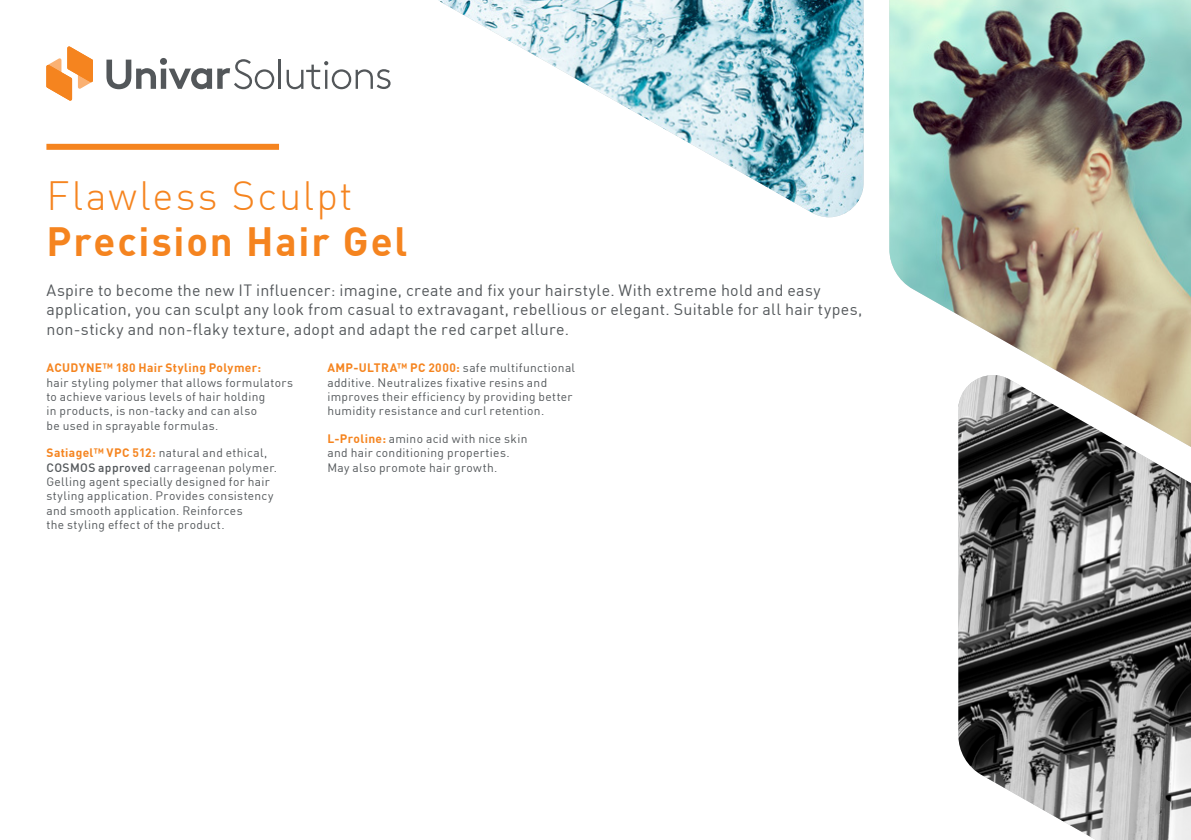
<style>
.page{position:relative;width:1191px;height:840px;background:#fff}
.page>*{position:absolute;margin:0;border:0;box-sizing:border-box;transform-origin:0 0}
.t1{font:700 40px "DIN Pro";letter-spacing:.045em;color:#f5841f}
.t2{font:300 40px "DIN Pro";letter-spacing:.05em;color:#f5841f}
.t3{font:16px/19.2px "DIN Pro";letter-spacing:.015em;color:#53575a}
.t4{font:12px/14.4px "DIN Pro";letter-spacing:.025em;color:#53575a}
.t5{font:700 12px "DIN Pro";letter-spacing:.03em;color:#f5841f}
.s1{font-weight:700;color:#f5841f}
.s2{font-weight:500}
</style>
<div class="page">
<img style="left:958px;top:502px;width:233px;height:337px">
<img style="left:438px;top:0;width:425px;height:217px">
<svg style="left:958px;top:446px;width:233px;height:56px;background:#616161"></svg>
<img style="left:889px;top:0;width:302px;height:446px">
<div style="left:46px;top:144px;width:233px;height:6px;background:#f5841f"></div>
<svg style="left:106px;top:58px;width:168px;height:31px"></svg>
<hr style="left:279px;top:59px;width:2px;height:30px;background:#53575a">
<svg style="left:286px;top:61px;width:104px;height:28px"></svg>
<svg style="left:46px;top:46px;width:47px;height:55px"></svg>
<h1 class="t2" style="left:46px;top:165px;width:307px">Flawless Sculpt</h1>
<h1 class="t1" style="left:46px;top:210px;width:362px">Precision Hair Gel</h1>
<p class="t3" style="left:46px;top:279px;width:817px">Aspire to become the new IT influencer: imagine, create and fix your hairstyle. With extreme hold and easy application, you can sculpt any look from casual to extravagant, rebellious or elegant. Suitable for all hair types, non-sticky and non-flaky texture, adopt and adapt the red carpet allure.</p>
<p class="t5" style="left:46px;top:358px;width:216px">ACUDYNE™ 180 Hair Styling Polymer:</p>
<p class="t4" style="left:46px;top:374px;width:248px">hair styling polymer that allows formulators to achieve various levels of hair holding<br>in products, is non-tacky and can also<br>be used in sprayable formulas.</p>
<p class="t4" style="left:46px;top:444px;width:232px"><span class="s1">Satiagel™ VPC 512:</span> natural and ethical, <span class="s2">COSMOS approved</span> carrageenan polymer.<br>Gelling agent specially designed for hair styling application. Provides consistency and smooth application. Reinforces<br>the styling effect of the product.</p>
<p class="t4" style="left:327px;top:359px;width:249px"><span class="s1">AMP-ULTRA™ PC 2000:</span> safe multifunctional additive. Neutralizes fixative resins and improves their efficiency by providing better humidity resistance and curl retention.</p>
<p class="t4" style="left:327px;top:430px;width:202px"><span class="s1">L-Proline:</span> amino acid with nice skin and hair conditioning properties.<br>May also promote hair growth.</p>
</div>
